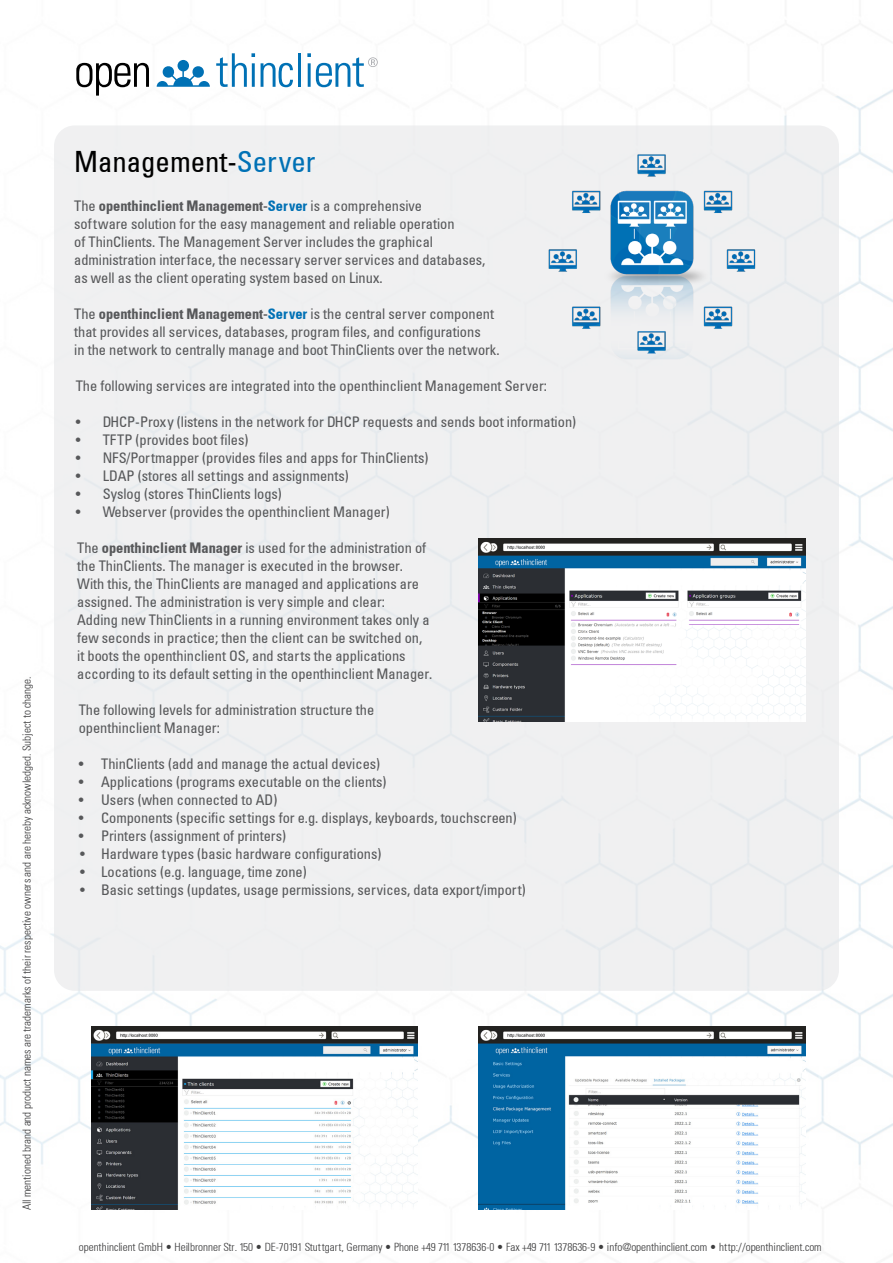
<style>
.page{position:relative;width:893px;height:1263px;background:#fff}
.page>*{position:absolute;margin:0;border:0;box-sizing:border-box;transform-origin:0 0}
.t1{font:30px "Unfug Condensed Normal";color:#000}
.t2{font:15px "Unfug Condensed Normal";color:#57585a}
.t3{font:700 condensed 15px "Unfug";color:#57585a}
.t4{font:11.7px "Unfug Condensed Small Normal";color:#3e3e3f}
.s1{color:#0071b5}
.s2{font-family:"Unfug Condensed Normal";font-weight:400;font-stretch:normal}
.s3{font-family:"Unfug";font-weight:700;font-stretch:condensed}
.s4{font-family:"Unfug";font-weight:700;font-stretch:condensed;color:#0071b5}
</style>
<div class="page">
<img style="left:0;top:53px;width:893px;height:1157px">
<svg style="left:76px;top:63px;width:73px;height:33px"></svg>
<svg style="left:216px;top:53px;width:39px;height:34px"></svg>
<svg style="left:261px;top:63px;width:32px;height:24px"></svg>
<hr style="left:298px;top:53px;width:3px;height:34px;background:#0071b5">
<svg style="left:307px;top:53px;width:71px;height:34px"></svg>
<svg style="left:157px;top:60px;width:53px;height:27px"></svg>
<div style="left:54px;top:125px;width:785px;height:866px;background:#f0f0f1;border-radius:21px"></div>
<img style="left:479px;top:539px;width:326px;height:183px">
<img style="left:91px;top:1027px;width:327px;height:183px">
<img style="left:479px;top:1027px;width:326px;height:183px">
<img style="left:548px;top:154px;width:210px;height:209px">
<p class="t4" style="left:20px;top:1210px;width:535px;rotate:-90deg">All mentioned brand and product names are trademarks of their respective owners and are hereby acknowledged. Subject to change.</p>
<p class="t1" style="left:74px;top:143px;width:243px">Management-<span class="s1">Server</span></p>
<p class="t3" style="left:74px;top:197px;width:349px"><span class="s2">The</span> openthinclient Management-<span class="s1">Server</span> <span class="s2">is a comprehensive</span></p>
<p class="t2" style="left:74px;top:215px;width:382px">software solution for the easy management and reliable operation</p>
<p class="t2" style="left:74px;top:233px;width:360px">of ThinClients. The Management Server includes the graphical</p>
<p class="t2" style="left:74px;top:251px;width:413px">administration interface, the necessary server services and databases,</p>
<p class="t2" style="left:74px;top:269px;width:310px">as well as the client operating system based on Linux.</p>
<p class="t2" style="left:74px;top:305px;width:421px">The <span class="s3">openthinclient Management-</span><span class="s4">Server</span> is the central server component</p>
<p class="t2" style="left:74px;top:323px;width:408px">that provides all services, databases, program files, and configurations</p>
<p class="t2" style="left:74px;top:341px;width:427px">in the network to centrally manage and boot ThinClients over the network.</p>
<p class="t2" style="left:76px;top:377px;width:473px">The following services are integrated into the openthinclient Management Server:</p>
<p class="t2" style="left:76px;top:413px;width:502px">• DHCP-Proxy (listens in the network for DHCP requests and sends boot information)</p>
<p class="t2" style="left:76px;top:431px;width:174px">• TFTP (provides boot files)</p>
<p class="t2" style="left:76px;top:449px;width:354px">• NFS/Portmapper (provides files and apps for ThinClients)</p>
<p class="t2" style="left:76px;top:467px;width:275px">• LDAP (stores all settings and assignments)</p>
<p class="t2" style="left:76px;top:485px;width:208px">• Syslog (stores ThinClients logs)</p>
<p class="t2" style="left:76px;top:503px;width:315px">• Webserver (provides the openthinclient Manager)</p>
<p class="t2" style="left:77px;top:539px;width:350px">The <span class="s3">openthinclient Manager</span> is used for the administration of</p>
<p class="t2" style="left:77px;top:557px;width:327px">the ThinClients. The manager is executed in the browser.</p>
<p class="t2" style="left:77px;top:575px;width:343px">With this, the ThinClients are managed and applications are</p>
<p class="t2" style="left:77px;top:593px;width:309px">assigned. The administration is very simple and clear:</p>
<p class="t2" style="left:77px;top:611px;width:354px">Adding new ThinClients in a running environment takes only a</p>
<p class="t2" style="left:77px;top:629px;width:347px">few seconds in practice; then the client can be switched on,</p>
<p class="t2" style="left:77px;top:647px;width:330px">it boots the openthinclient OS, and starts the applications</p>
<p class="t2" style="left:77px;top:665px;width:357px">according to its default setting in the openthinclient Manager.</p>
<p class="t2" style="left:79px;top:701px;width:297px">The following levels for administration structure the</p>
<p class="t2" style="left:79px;top:719px;width:143px">openthinclient Manager:</p>
<p class="t2" style="left:79px;top:755px;width:303px">• ThinClients (add and manage the actual devices)</p>
<p class="t2" style="left:79px;top:773px;width:309px">• Applications (programs executable on the clients)</p>
<p class="t2" style="left:79px;top:791px;width:200px">• Users (when connected to AD)</p>
<p class="t2" style="left:79px;top:809px;width:440px">• Components (specific settings for e.g. displays, keyboards, touchscreen)</p>
<p class="t2" style="left:79px;top:827px;width:209px">• Printers (assignment of printers)</p>
<p class="t2" style="left:80px;top:845px;width:303px">• Hardware types (basic hardware configurations)</p>
<p class="t2" style="left:80px;top:863px;width:228px">• Locations (e.g. language, time zone)</p>
<p class="t2" style="left:80px;top:881px;width:447px">• Basic settings (updates, usage permissions, services, data export/import)</p>
<p class="t4" style="left:79px;top:1240px;width:744px">openthinclient GmbH • Heilbronner Str. 150 • DE-70191 Stuttgart, Germany • Phone +49 711 1378636-0 • Fax +49 711 1378636-9 • info@openthinclient.com • http://openthinclient.com</p>
</div>
